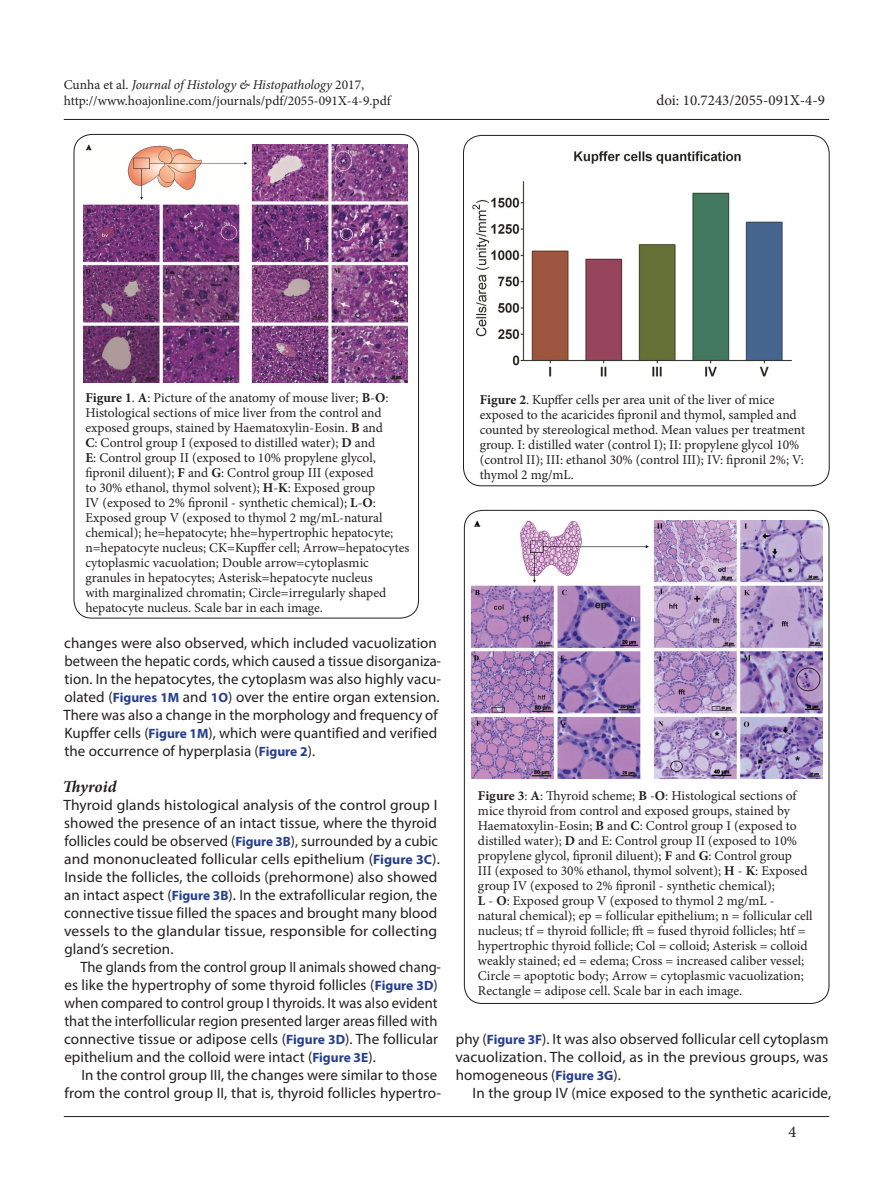
<style>
.page{position:relative;width:893px;height:1191px;background:#fff}
.page>*{position:absolute;margin:0;border:0;box-sizing:border-box;transform-origin:0 0}
.t1{font:italic 700 16.5px "Minion Pro";letter-spacing:.005em;color:#231f20}
.t2{font:16.5px "Minion Pro";color:#231f20}
.t3{font:15px/18px "Myriad Pro";letter-spacing:.005em;color:#231f20}
.t4{font:15px "Minion Pro";color:#231f20}
.t5{font:13.5px/15px "Minion Pro";color:#231f20}
.s1{font-style:italic}
.s2{font-weight:700}
.s3{font-weight:700;font-size:13.5px;color:#253f8e}
</style>
<div class="page">
<hr style="left:64px;top:1116px;width:765px;height:1px;background:#231f20">
<hr style="left:64px;top:119px;width:765px;height:1px;background:#231f20">
<img style="left:83px;top:144px;width:324px;height:239px">
<img style="left:472px;top:151px;width:320px;height:226px">
<div style="left:463px;top:135px;width:367px;height:351px;border:1px solid #231f20;border-radius:18px"></div>
<img style="left:471px;top:520px;width:351px;height:258px">
<p class="t5" style="left:64px;top:76px;width:329px;line-height:16.2px">Cunha et al. <span class="s1">Journal of Histology &amp; Histopathology</span> 2017, http://www.hoajonline.com/journals/pdf/2055-091X-4-9.pdf</p>
<p class="t4" style="left:657px;top:91px;width:170px">doi: 10.7243/2055-091X-4-9</p>
<p class="t5" style="left:85px;top:390px;width:325px"><span class="s2">Figure 1</span>. <span class="s2">A</span>: Picture of the anatomy of mouse liver; <span class="s2">B</span>-<span class="s2">O</span>:<br>Histological sections of mice liver from the control and exposed groups, stained by Haematoxylin-Eosin. <span class="s2">B</span> and<br><span class="s2">C</span>: Control group I (exposed to distilled water); <span class="s2">D</span> and<br><span class="s2">E</span>: Control group II (exposed to 10% propylene glycol, fipronil diluent); <span class="s2">F</span> and <span class="s2">G</span>: Control group III (exposed<br>to 30% ethanol, thymol solvent); <span class="s2">H</span>-<span class="s2">K</span>: Exposed group<br>IV (exposed to 2% fipronil - synthetic chemical); <span class="s2">L</span>-<span class="s2">O</span>:<br>Exposed group V (exposed to thymol 2 mg/mL-natural chemical); he=hepatocyte; hhe=hypertrophic hepatocyte; n=hepatocyte nucleus; CK=Kupffer cell; Arrow=hepatocytes cytoplasmic vacuolation; Double arrow=cytoplasmic granules in hepatocytes; Asterisk=hepatocyte nucleus<br>with marginalized chromatin; Circle=irregularly shaped hepatocyte nucleus. Scale bar in each image.</p>
<p class="t5" style="left:480px;top:392px;width:327px"><span class="s2">Figure 2</span>. Kupffer cells per area unit of the liver of mice exposed to the acaricides fipronil and thymol, sampled and counted by stereological method. Mean values per treatment group. I: distilled water (control I); II: propylene glycol 10% (control II); III: ethanol 30% (control III); IV: fipronil 2%; V: thymol 2 mg/mL.</p>
<p class="t3" style="left:63px;top:634px;width:379px">changes were also observed, which included vacuolization between the hepatic cords, which caused a tissue disorganiza&shy;tion. In the hepatocytes, the cytoplasm was also highly vacu&shy;olated (<span class="s3">Figures 1M</span> and <span class="s3">1O</span>) over the entire organ extension.<br>There was also a change in the morphology and frequency of Kupffer cells (<span class="s3">Figure 1M</span>), which were quantified and verified the occurrence of hyperplasia (<span class="s3">Figure 2</span>).</p>
<p class="t1" style="left:63px;top:775px;width:55px">Thyroid</p>
<p class="t3" style="left:63px;top:796px;width:378px">Thyroid glands histological analysis of the control group I showed the presence of an intact tissue, where the thyroid follicles could be observed (<span class="s3">Figure 3B</span>), surrounded by a cubic and mononucleated follicular cells epithelium (<span class="s3">Figure 3C</span>).<br>Inside the follicles, the colloids (prehormone) also showed an intact aspect (<span class="s3">Figure 3B</span>). In the extrafollicular region, the connective tissue filled the spaces and brought many blood vessels to the glandular tissue, responsible for collecting gland’s secretion.</p>
<p class="t3" style="left:64px;top:958px;width:378px;text-indent:16px">The glands from the control group II animals showed chang&shy;es like the hypertrophy of some thyroid follicles (<span class="s3">Figure 3D</span>) when compared to control group I thyroids. It was also evident that the interfollicular region presented larger areas filled with connective tissue or adipose cells (<span class="s3">Figure 3D</span>). The follicular epithelium and the colloid were intact (<span class="s3">Figure 3E</span>).</p>
<p class="t3" style="left:65px;top:1066px;width:378px;text-align:right">In the control group III, the changes were similar to those from the control group II, that is, thyroid follicles hypertro-</p>
<p class="t5" style="left:478px;top:788px;width:336px"><span class="s2">Figure 3</span>: <span class="s2">A</span>: Thyroid scheme; <span class="s2">B</span> -<span class="s2">O</span>: Histological sections of mice thyroid from control and exposed groups, stained by Haematoxylin-Eosin; <span class="s2">B</span> and <span class="s2">C</span>: Control group I (exposed to distilled water); <span class="s2">D</span> and E: Control group II (exposed to 10% propylene glycol, fipronil diluent); <span class="s2">F</span> and <span class="s2">G</span>: Control group<br>III (exposed to 30% ethanol, thymol solvent); <span class="s2">H</span> - <span class="s2">K</span>: Exposed group IV (exposed to 2% fipronil - synthetic chemical);<br><span class="s2">L</span> - <span class="s2">O</span>: Exposed group V (exposed to thymol 2 mg/mL - natural chemical); ep = follicular epithelium; n = follicular cell nucleus; tf = thyroid follicle; fft = fused thyroid follicles; htf = hypertrophic thyroid follicle; Col = colloid; Asterisk = colloid weakly stained; ed = edema; Cross = increased caliber vessel; Circle = apoptotic body; Arrow = cytoplasmic vacuolization; Rectangle = adipose cell. Scale bar in each image.</p>
<p class="t3" style="left:455px;top:1030px;width:375px;text-align:justify">phy (<span class="s3">Figure 3F</span>). It was also observed follicular cell cytoplasm vacuolization. The colloid, as in the previous groups, was homogeneous (<span class="s3">Figure 3G</span>).</p>
<p class="t3" style="left:473px;top:1084px;width:360px">In the group IV (mice exposed to the synthetic acaricide,</p>
<p class="t2" style="left:788px;top:1120px;width:9px">4</p>
</div>
